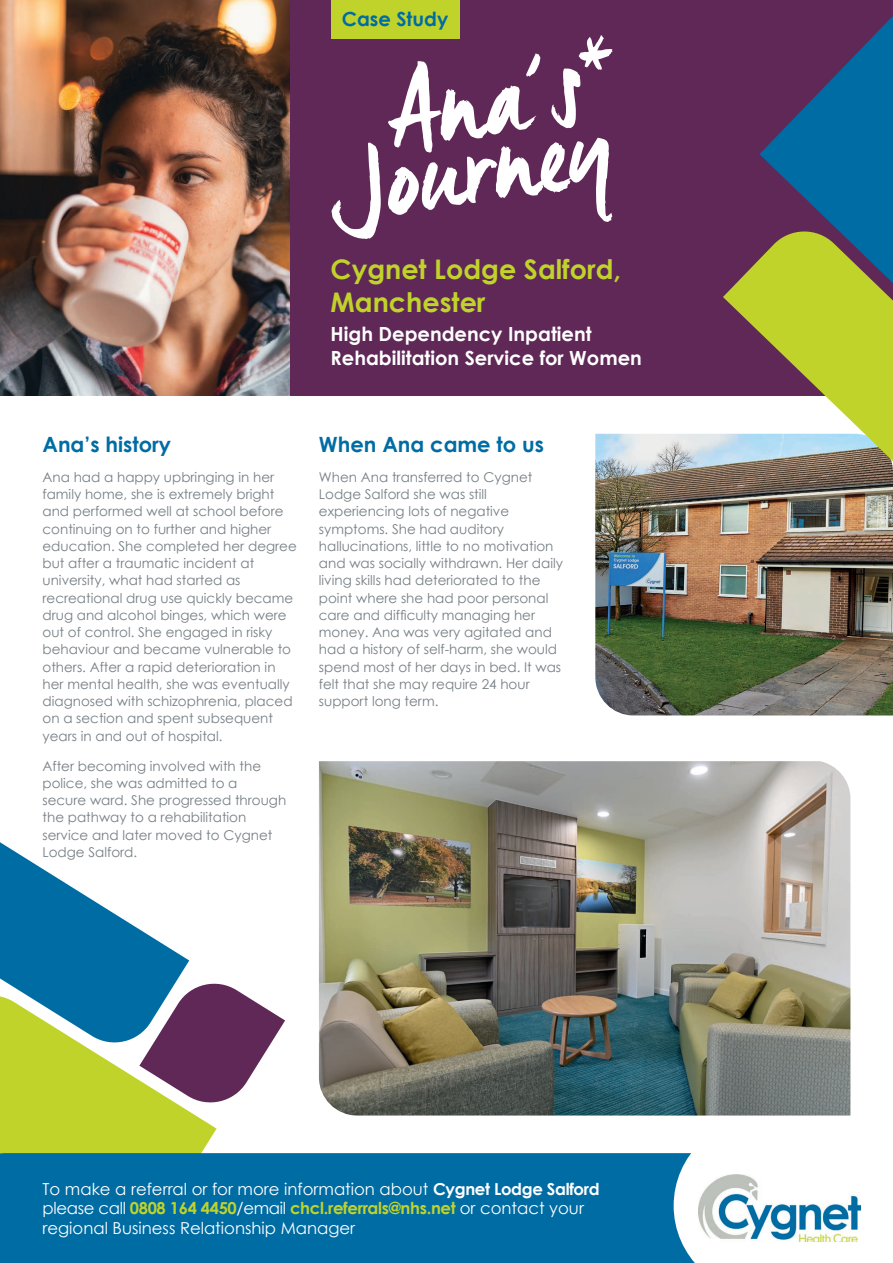
<style>
.page{position:relative;width:893px;height:1263px;background:#fff}
.page>*{position:absolute;margin:0;border:0;box-sizing:border-box;transform-origin:0 0}
.t1{font:111.3px "Manus";color:#fff}
.t2{font:700 27px/33px "Century Gothic";color:#c0d32b}
.t3{font:700 21px "Century Gothic";color:#006ca4}
.t4{font:700 19.5px/24px "Century Gothic";color:#fff}
.t5{font:700 19.5px "Century Gothic";color:#006ca4}
.t6{font:16.5px/19.5px "Century Gothic";color:#fff}
.t7{font:13.5px/17.2px "Century Gothic";color:#767f84}
.s1{font-weight:700}
.s2{font-weight:700;color:#c0d32b}
</style>
<div class="page">
<div style="left:0;top:1108px;width:217px;height:45px;background:#c0d32b"></div>
<svg style="left:0;top:842px;width:285px;height:266px"></svg>
<img style="left:0;top:0;width:291px;height:395px">
<div style="left:291px;top:0;width:602px;height:395px;background:#5f2857"></div>
<img style="left:595px;top:434px;width:298px;height:281px">
<div style="left:0;top:1153px;width:674px;height:110px;background:#006ca4"></div>
<svg style="left:674px;top:1115px;width:177px;height:148px"></svg>
<img style="left:698px;top:1174px;width:162px;height:68px">
<img style="left:319px;top:761px;width:531px;height:354px">
<div style="left:331px;top:0;width:129px;height:38px;background:#c0d32b"></div>
<svg style="left:759px;top:16px;width:134px;height:211px"></svg>
<svg style="left:723px;top:227px;width:170px;height:321px"></svg>
<h3 class="t5" style="left:342px;top:4px;width:108px">Case Study</h3>
<h1 class="t1" style="left:377px;top:46px;width:236px;rotate:-8deg">Ana’s*</h1>
<h1 class="t1" style="left:319px;top:120px;width:287px;rotate:-8deg">Journey</h1>
<h2 class="t2" style="left:331px;top:252px;width:292px">Cygnet Lodge Salford,<br>Manchester</h2>
<h3 class="t4" style="left:331px;top:321px;width:313px">High Dependency Inpatient<br>Rehabilitation Service for Women</h3>
<h3 class="t3" style="left:43px;top:428px;width:130px">Ana’s history</h3>
<p class="t7" style="left:43px;top:468px;width:256px">Ana had a happy upbringing in her family home, she is extremely bright and performed well at school before continuing on to further and higher education. She completed her degree but after a traumatic incident at university, what had started as recreational drug use quickly became drug and alcohol binges, which were out of control. She engaged in risky behaviour and became vulnerable to others. After a rapid deterioration in her mental health, she was eventually diagnosed with schizophrenia, placed on a section and spent subsequent years in and out of hospital.</p>
<p class="t7" style="left:43px;top:757px;width:245px">After becoming involved with the police, she was admitted to a<br>secure ward. She progressed through the pathway to a rehabilitation service and later moved to Cygnet<br>Lodge Salford.</p>
<h3 class="t3" style="left:319px;top:428px;width:227px">When Ana came to us</h3>
<p class="t7" style="left:319px;top:468px;width:246px">When Ana transferred to Cygnet<br>Lodge Salford she was still experiencing lots of negative symptoms. She had auditory hallucinations, little to no motivation and was socially withdrawn. Her daily living skills had deteriorated to the point where she had poor personal care and difficulty managing her money. Ana was very agitated and had a history of self-harm, she would spend most of her days in bed. It was felt that she may require 24 hour support long term.</p>
<p class="t6" style="left:43px;top:1179px;width:559px">To make a referral or for more information about <span class="s1">Cygnet Lodge Salford </span>please call <span class="s2">0808 164 4450</span>/email <span class="s2">chcl.referrals@nhs.net</span> or contact your regional Business Relationship Manager</p>
</div>
